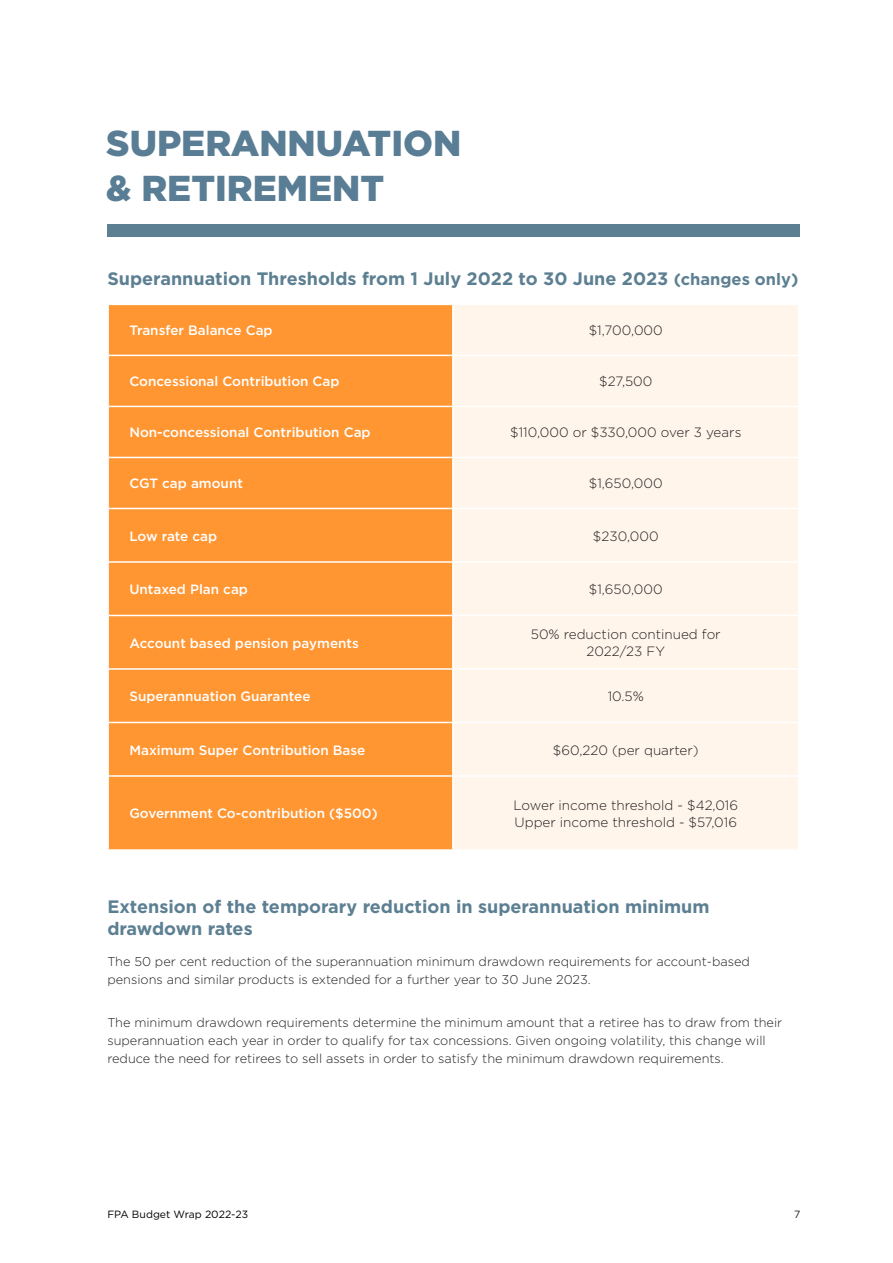
<style>
.page{position:relative;width:893px;height:1263px;background:#fff}
.page>*{position:absolute;margin:0;border:0;box-sizing:border-box;transform-origin:0 0}
.Main_Headings{font:900 36px "Gotham";color:#597d94}
.t1{font:700 18px/21.6px "Gotham";color:#5c7f92}
.t2{font:500 13.5px "Gotham";color:#fff}
.t3{font:300 13.5px/16.5px "Gotham";color:#231f20;text-align:center}
.t4{font:300 12.75px/18px "Gotham";color:#231f20}
.t5{font:10.5px "Gotham";color:#000}
.t6{font:10.5px "Gotham";color:#231f20}
.s1{font-size:16.5px}
</style>
<div class="page">
<div style="left:109px;top:305px;width:343px;height:544px;background:#ff9632"></div>
<div style="left:454px;top:305px;width:344px;height:544px;background:#fff5eb"></div>
<hr style="left:452px;top:355px;width:347px;height:1px;background:#fff">
<hr style="left:452px;top:406px;width:347px;height:1px;background:#fff">
<hr style="left:452px;top:457px;width:347px;height:1px;background:#fff">
<hr style="left:452px;top:508px;width:347px;height:1px;background:#fff">
<hr style="left:452px;top:561px;width:347px;height:2px;background:#fff">
<hr style="left:452px;top:615px;width:347px;height:1px;background:#fff">
<hr style="left:452px;top:668px;width:347px;height:2px;background:#fff">
<hr style="left:452px;top:722px;width:347px;height:1px;background:#fff">
<hr style="left:452px;top:775px;width:347px;height:2px;background:#fff">
<hr style="left:109px;top:355px;width:343px;height:1px;background:#fff">
<hr style="left:109px;top:406px;width:343px;height:1px;background:#fff">
<hr style="left:109px;top:457px;width:343px;height:1px;background:#fff">
<hr style="left:109px;top:508px;width:343px;height:1px;background:#fff">
<hr style="left:109px;top:561px;width:343px;height:2px;background:#fff">
<hr style="left:109px;top:615px;width:343px;height:1px;background:#fff">
<hr style="left:109px;top:668px;width:343px;height:2px;background:#fff">
<hr style="left:109px;top:722px;width:343px;height:1px;background:#fff">
<hr style="left:109px;top:775px;width:343px;height:2px;background:#fff">
<div style="left:107px;top:224px;width:692px;height:13px;background:#5c7f92"></div>
<p class="Main_Headings" style="left:106px;top:119px;width:356px">SUPERANNUATION</p>
<p class="Main_Headings" style="left:106px;top:163px;width:279px">&amp; RETIREMENT</p>
<h2 class="t1" style="left:107px;top:268px;width:692px">Superannuation Thresholds from 1 July 2022 to 30 June 2023 <span class="s1">(changes only)</span></h2>
<p class="t2" style="left:129px;top:322px;width:145px">Transfer Balance Cap</p>
<p class="t3" style="left:589px;top:322px;width:76px">$1,700,000</p>
<p class="t2" style="left:129px;top:373px;width:212px">Concessional Contribution Cap</p>
<p class="t3" style="left:599px;top:373px;width:55px">$27,500</p>
<p class="t2" style="left:129px;top:424px;width:243px">Non-concessional Contribution Cap</p>
<p class="t3" style="left:510px;top:424px;width:233px">$110,000 or $330,000 over 3 years</p>
<p class="t2" style="left:129px;top:475px;width:115px">CGT cap amount</p>
<p class="t3" style="left:589px;top:475px;width:75px">$1,650,000</p>
<p class="t2" style="left:129px;top:527px;width:89px">Low rate cap</p>
<p class="t3" style="left:593px;top:527px;width:67px">$230,000</p>
<p class="t2" style="left:129px;top:580px;width:120px">Untaxed Plan cap</p>
<p class="t3" style="left:589px;top:581px;width:75px">$1,650,000</p>
<p class="t2" style="left:129px;top:634px;width:231px">Account based pension payments</p>
<p class="t3" style="left:531px;top:626px;width:191px">50% reduction continued for<br>2022/23 FY</p>
<p class="t2" style="left:129px;top:687px;width:183px">Superannuation Guarantee</p>
<p class="t3" style="left:608px;top:688px;width:38px">10.5%</p>
<p class="t2" style="left:129px;top:741px;width:238px">Maximum Super Contribution Base</p>
<p class="t3" style="left:553px;top:741px;width:147px">$60,220 (per quarter)</p>
<p class="t2" style="left:129px;top:805px;width:250px">Government Co-contribution ($500)</p>
<p class="t3" style="left:513px;top:797px;width:226px;text-align:left">Lower income threshold - $42,016<br>Upper income threshold - $57,016</p>
<h2 class="t1" style="left:107px;top:896px;width:604px">Extension of the temporary reduction in superannuation minimum drawdown rates</h2>
<p class="t4" style="left:107px;top:952px;width:644px">The 50 per cent reduction of the superannuation minimum drawdown requirements for account-based pensions and similar products is extended for a further year to 30 June 2023.</p>
<p class="t4" style="left:107px;top:1013px;width:676px">The minimum drawdown requirements determine the minimum amount that a retiree has to draw from their superannuation each year in order to qualify for tax concessions. Given ongoing volatility, this change will reduce the need for retirees to sell assets in order to satisfy the minimum drawdown requirements.</p>
<p class="t5" style="left:107px;top:1207px;width:142px">FPA Budget Wrap 2022-23</p>
<p class="t6" style="left:794px;top:1207px;width:8px">7</p>
</div>
